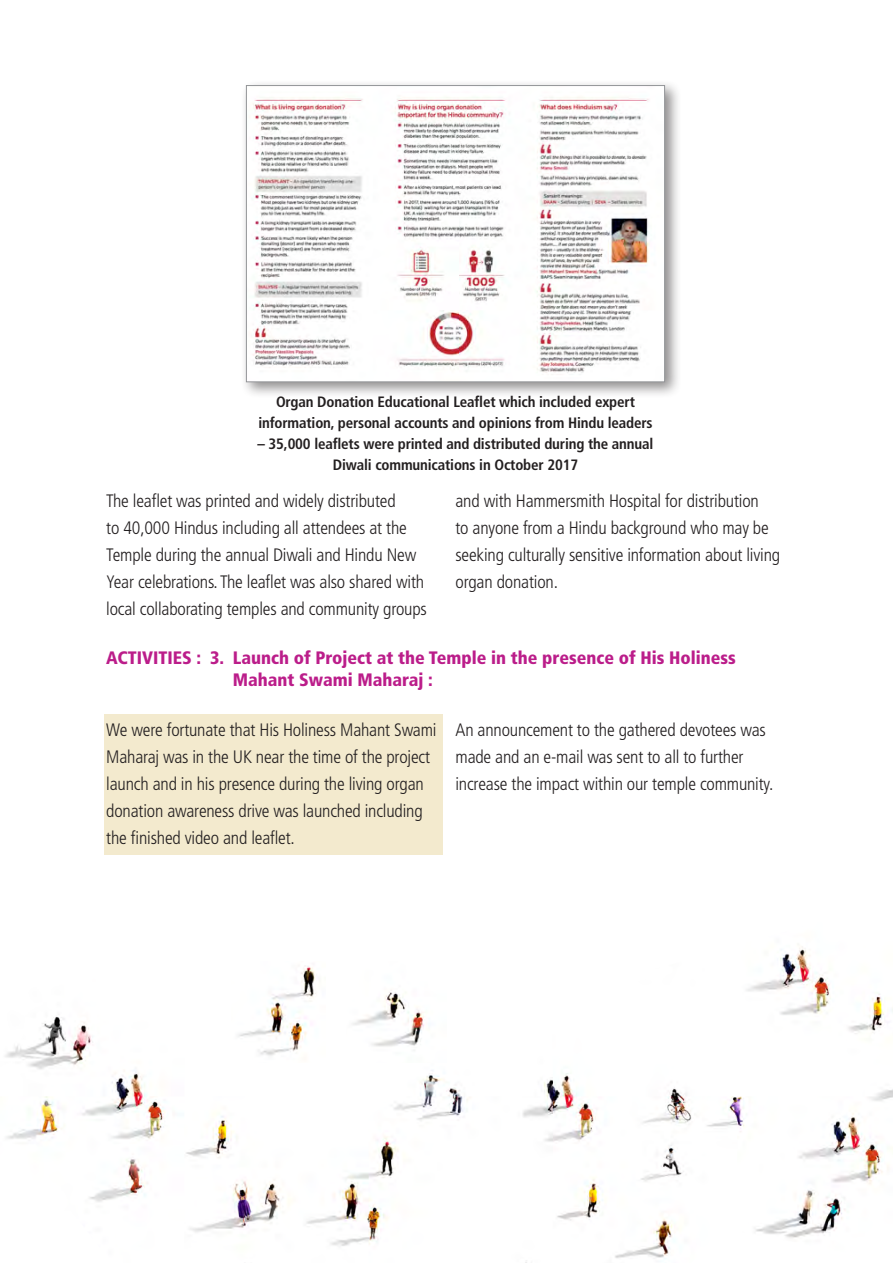
<style>
.page{position:relative;width:893px;height:1263px;background:#fff}
.page>*{position:absolute;margin:0;border:0;box-sizing:border-box;transform-origin:0 0}
.t1{font:300 condensed 18px/27px "Frutiger";letter-spacing:-.01em;color:#231f20}
.t2{font:900 condensed 18px/21.6px "Frutiger";color:#bb1d8a}
.t3{font:700 condensed 15px/21px "Frutiger";letter-spacing:-.01em;color:#231f20;text-align:center}
</style>
<div class="page">
<div style="left:104px;top:714px;width:338px;height:141px;background:#f3eace"></div>
<div style="left:240px;top:79px;width:442px;height:320px;background:#231f20;opacity:.5"></div>
<img style="left:248px;top:87px;width:415px;height:293px">
<div style="left:246px;top:85px;width:419px;height:297px;border:1px solid #939598"></div>
<img style="left:5px;top:946px;width:888px;height:317px">
<img style="left:347px;top:962px;width:99px;height:101px">
<img style="left:232px;top:962px;width:93px;height:101px">
<p class="t3" style="left:258px;top:391px;width:396px">Organ Donation Educational Leaflet which included expert information, personal accounts and opinions from Hindu leaders</p>
<p class="t3" style="left:257px;top:433px;width:397px">– 35,000 leaflets were printed and distributed during the annual<br>Diwali communications in October 2017</p>
<p class="t1" style="left:106px;top:487px;width:322px">The leaflet was printed and widely distributed<br>to 40,000 Hindus including all attendees at the Temple during the annual Diwali and Hindu New Year celebrations. The leaflet was also shared with local collaborating temples and community groups</p>
<p class="t1" style="left:455px;top:487px;width:326px">and with Hammersmith Hospital for distribution<br>to anyone from a Hindu background who may be seeking culturally sensitive information about living organ donation.</p>
<p class="t2" style="left:233px;top:647px;width:505px;text-indent:-126px">ACTIVITIES : 3. Launch of Project at the Temple in the presence of His Holiness<br>Mahant Swami Maharaj :</p>
<p class="t1" style="left:106px;top:717px;width:332px">We were fortunate that His Holiness Mahant Swami Maharaj was in the UK near the time of the project launch and in his presence during the living organ donation awareness drive was launched including the finished video and leaflet.</p>
<p class="t1" style="left:455px;top:717px;width:320px">An announcement to the gathered devotees was made and an e-mail was sent to all to further increase the impact within our temple community.</p>
</div>
